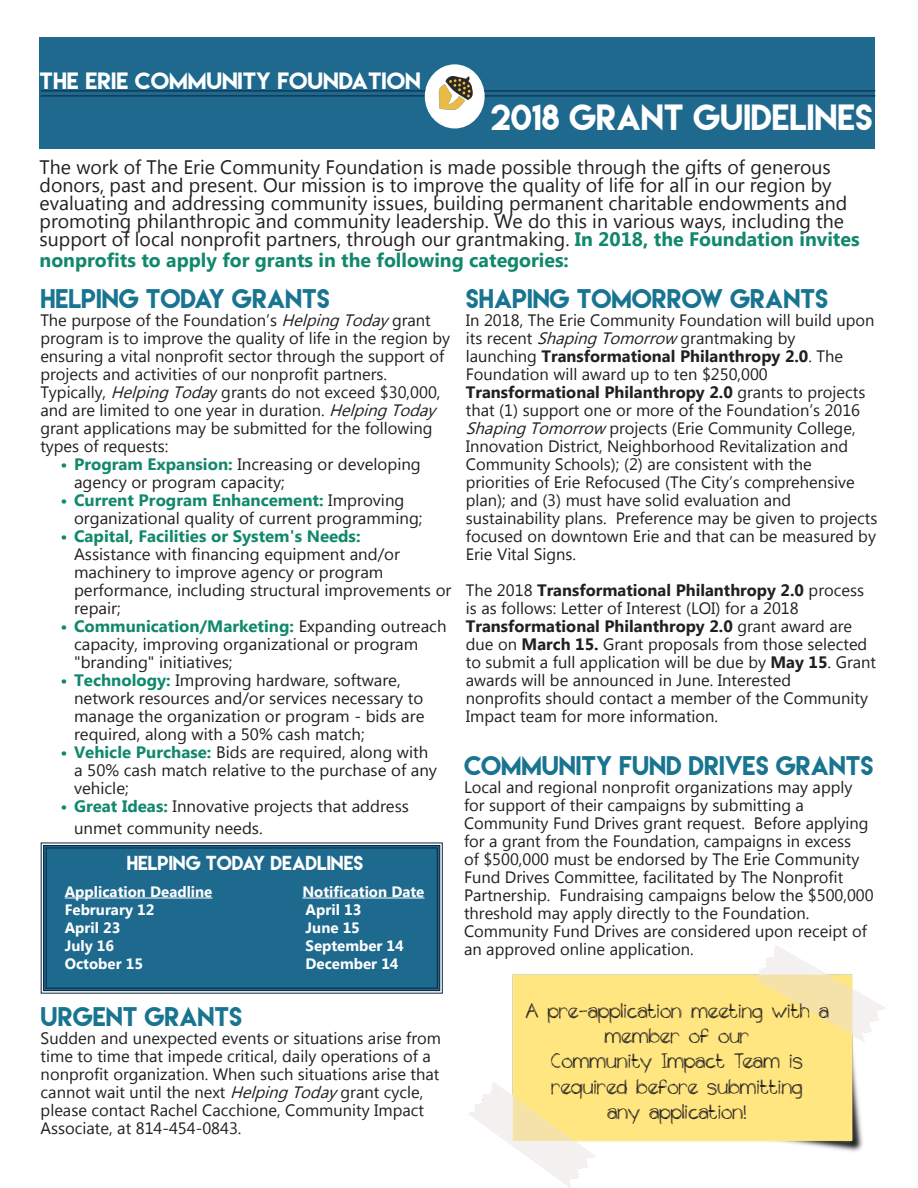
<style>
.page{position:relative;width:918px;height:1188px;background:#fff}
.page>*{position:absolute;margin:0;border:0;box-sizing:border-box;transform-origin:0 0}
.t1{font:32.4px "Lemon Milk";color:#fff}
.t2{font:24px "Lemon Milk";color:#187490}
.t3{font:21px/25.2px "theunseen";color:#231f20;text-align:center}
.t4{font:21px "Lemon Milk";color:#fff;scale:1.05 1}
.t5{font:19.5px/18px "Lao UI";color:#231f20}
.t6{font:700 19.5px "Lao UI";color:#11886c}
.t7{font:18px "Lemon Milk";color:#fff}
.t8{font:16.5px/18px "Lao UI";color:#231f20}
.t9{font:700 15px "Lao UI";color:#fff}
.s1{font-weight:700;color:#11886c}
.s2{font-style:italic}
.s3{font-weight:700;color:#13886c}
.s4{font-weight:700}
</style>
<div class="page">
<div style="left:40px;top:842px;width:403px;height:152px;background:#1e6a8e"></div>
<div style="left:43px;top:845px;width:397px;height:146px;border:1px solid #0c243d"></div>
<div style="left:46px;top:847px;width:392px;height:142px;border:1px solid #0c243d"></div>
<hr style="left:65px;top:898px;width:147px;height:1px;background:#fff">
<hr style="left:302px;top:898px;width:122px;height:1px;background:#fff">
<div style="left:40px;top:38px;width:835px;height:111px;background:#1e698d"></div>
<hr style="left:41px;top:90px;width:834px;height:1px;background:#07243c">
<hr style="left:41px;top:95px;width:834px;height:1px;background:#07243c">
<div style="left:426px;top:65px;width:58px;height:63px;background:#fff;border-radius:50%"></div>
<div style="left:425px;top:64px;width:60px;height:64px;border:2px solid #fff;border-radius:50%"></div>
<img style="left:438px;top:77px;width:35px;height:33px">
<img style="left:469px;top:946px;width:417px;height:242px">
<p class="t4" style="left:40px;top:66px;width:365px">THE ERIE COMMUNITY FOUNDATION</p>
<p class="t1" style="left:490px;top:94px;width:384px">2018 GRANT GUIDELINES</p>
<p class="t5" style="left:40px;top:157px;width:822px">The work of The Erie Community Foundation is made possible through the gifts of generous donors, past and present. Our mission is to improve the quality of life for all in our region by evaluating and addressing community issues, building permanent charitable endowments and promoting philanthropic and community leadership. We do this in various ways, including the support of local nonprofit partners, through our grantmaking. <span class="s1">In 2018, the Foundation invites</span></p>
<p class="t6" style="left:40px;top:247px;width:531px">nonprofits to apply for grants in the following categories:</p>
<p class="t2" style="left:40px;top:282px;width:291px">HELPING TODAY GRANTS</p>
<p class="t8" style="left:40px;top:311px;width:411px">The purpose of the Foundation’s <span class="s2">HelpingToday</span> grant program is to improve the quality of life in the region by ensuring a vital nonprofit sector through the support of projects and activities of our nonprofit partners.<br>Typically, <span class="s2">HelpingToda</span>y grants do not exceed $30,000, and are limited to one year in duration. <span class="s2">HelpingToday </span>grant applications may be submitted for the following types of requests:</p>
<p class="t8" style="left:74px;top:455px;width:348px;text-indent:-14px"><span class="s3">• Program Expansion:</span> Increasing or developing agency or program capacity;</p>
<p class="t8" style="left:74px;top:491px;width:350px;text-indent:-14px"><span class="s1">• Current Program Enhancement:</span> Improving organizational quality of current programming;</p>
<p class="t8" style="left:74px;top:527px;width:379px;text-indent:-14px"><span class="s1">• Capital, Facilities or System's Needs:<br></span>Assistance with financing equipment and/or machinery to improve agency or program performance, including structural improvements or repair;</p>
<p class="t8" style="left:74px;top:617px;width:374px;text-indent:-14px"><span class="s1">• Communication/Marketing:</span> Expanding outreach capacity, improving organizational or program "branding" initiatives;</p>
<p class="t8" style="left:74px;top:671px;width:352px;text-indent:-14px"><span class="s1">• Technology:</span> Improving hardware, software, network resources and/or services necessary to manage the organization or program - bids are required, along with a 50% cash match;</p>
<p class="t8" style="left:74px;top:743px;width:365px;text-indent:-14px"><span class="s1">• Vehicle Purchase:</span> Bids are required, along with a 50% cash match relative to the purchase of any vehicle;</p>
<p class="t8" style="left:74px;top:795px;width:336px;line-height:21.6px;text-indent:-14px"><span class="s1">• Great Ideas:</span> Innovative projects that address unmet community needs.</p>
<p class="t2" style="left:466px;top:282px;width:364px">SHAPING TOMORROW GRANTS</p>
<p class="t8" style="left:466px;top:311px;width:413px">In 2018, The Erie Community Foundation will build upon its recent <span class="s2">ShapingTomorrow</span> grantmaking by<br>launching <span class="s4">Transformational Philanthropy 2.0</span>. The Foundation will award up to ten $250,000<br><span class="s4">Transformational Philanthropy 2.0</span> grants to projects that (1) support one or more of the Foundation’s 2016<br><span class="s2">ShapingTomorrow</span> projects (Erie Community College, Innovation District, Neighborhood Revitalization and Community Schools); (2) are consistent with the priorities of Erie Refocused (The City’s comprehensive plan); and (3) must have solid evaluation and sustainability plans. Preference may be given to projects focused on downtown Erie and that can be measured by Erie Vital Signs.</p>
<p class="t8" style="left:466px;top:581px;width:412px">The 2018 <span class="s4">Transformational Philanthropy 2.0</span> process is as follows: Letter of Interest (LOI) for a 2018<br><span class="s4">Transformational Philanthropy 2.0</span> grant award are due on <span class="s4">March 15.</span> Grant proposals from those selected to submit a full application will be due by <span class="s4">May 15</span>. Grant awards will be announced in June. Interested<br>nonprofits should contact a member of the Community Impact team for more information.</p>
<p class="t2" style="left:464px;top:749px;width:411px">COMMUNITY FUND DRIVES GRANTS</p>
<p class="t8" style="left:464px;top:778px;width:411px">Local and regional nonprofit organizations may apply for support of their campaigns by submitting a Community Fund Drives grant request. Before applying for a grant from the Foundation, campaigns in excess<br>of $500,000 must be endorsed by The Erie Community Fund Drives Committee, facilitated by The Nonprofit Partnership. Fundraising campaigns below the $500,000 threshold may apply directly to the Foundation.<br>Community Fund Drives are considered upon receipt of an approved online application.</p>
<p class="t7" style="left:127px;top:850px;width:238px">HELPING TODAY DEADLINES</p>
<p class="t9" style="left:65px;top:881px;width:149px">Application Deadline</p>
<p class="t9" style="left:302px;top:881px;width:123px">Notification Date</p>
<p class="t9" style="left:65px;top:899px;width:91px">Februrary 12</p>
<p class="t9" style="left:306px;top:899px;width:57px">April 13</p>
<p class="t9" style="left:65px;top:917px;width:57px">April 23</p>
<p class="t9" style="left:306px;top:917px;width:56px">June 15</p>
<p class="t9" style="left:65px;top:935px;width:51px">July 16</p>
<p class="t9" style="left:306px;top:935px;width:100px">September 14</p>
<p class="t9" style="left:65px;top:953px;width:80px">October 15</p>
<p class="t9" style="left:306px;top:953px;width:94px">December 14</p>
<p class="t2" style="left:41px;top:1000px;width:203px">URGENT GRANTS</p>
<p class="t8" style="left:41px;top:1028px;width:402px">Sudden and unexpected events or situations arise from time to time that impede critical, daily operations of a nonprofit organization. When such situations arise that cannot wait until the next <span class="s2">HelpingToday</span> grant cycle, please contact Rachel Cacchione, Community Impact Associate, at 814-454-0843.</p>
<p class="t3" style="left:525px;top:1001px;width:305px">A pre-application meeting with a member of our<br>Community Impact Team is</p>
<p class="t3" style="left:552px;top:1076px;width:253px">required before submitting any application!</p>
</div>
